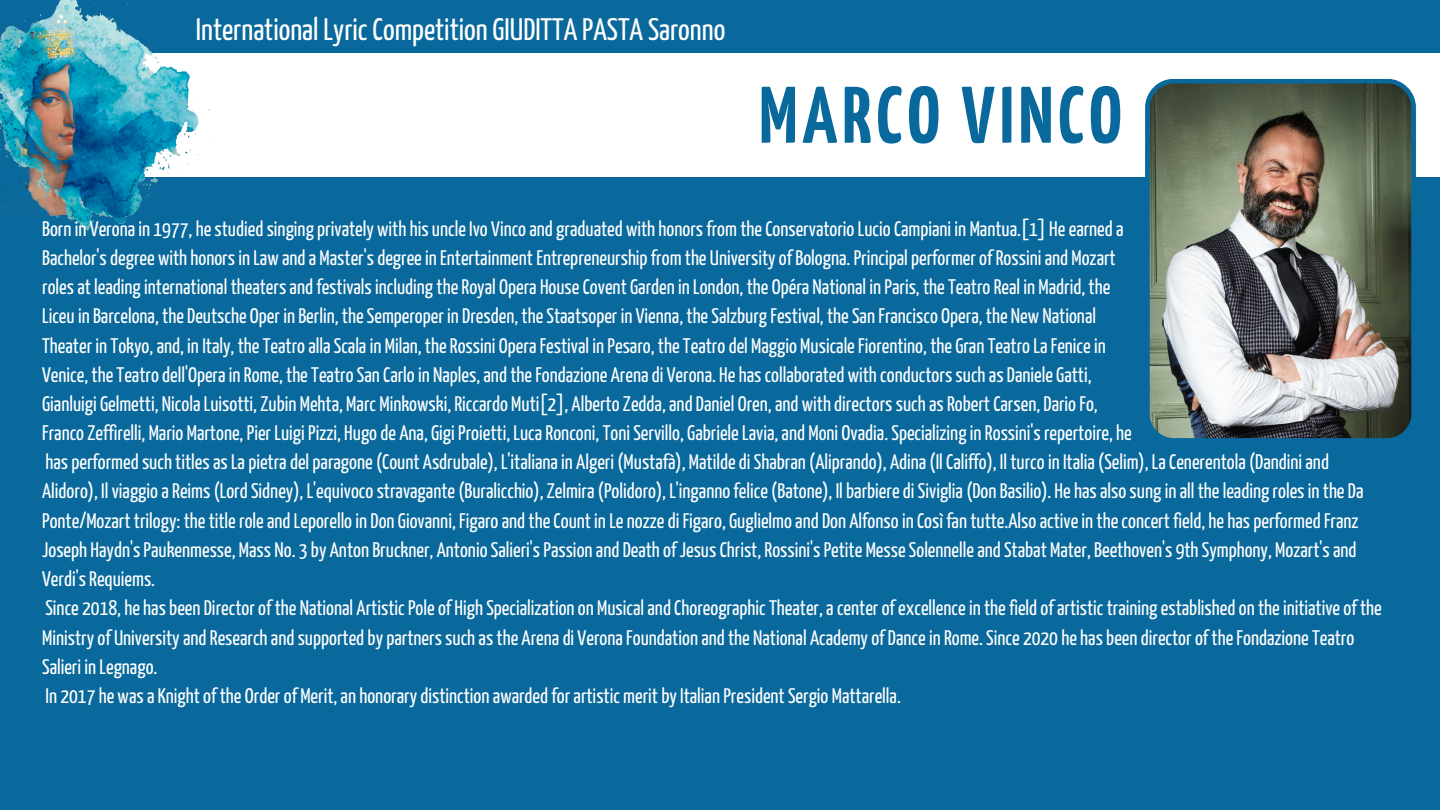
<style>
.page{position:relative;width:1440px;height:810px;background:#0a699c}
.page>*{position:absolute;margin:0;border:0;box-sizing:border-box;transform-origin:0 0}
.t1{font:700 80px "Yanone Kaffeesatz";letter-spacing:.06em;color:#0a699c}
.t2{font:31px "Yanone Kaffeesatz";color:#fff}
.t3{font:21px/29.2px "Yanone Kaffeesatz";color:#fff}
</style>
<div class="page">
<div style="left:0;top:53px;width:1440px;height:124px;background:#fff"></div>
<img style="left:1145px;top:79px;width:271px;height:360px">
<img style="left:0;top:0;width:210px;height:238px">
<h2 class="t2" style="left:196px;top:18px;width:531px">International Lyric Competition GIUDITTA PASTA Saronno</h2>
<p class="t1" style="left:759px;top:84px;width:364px">MARCO VINCO</p>
<p class="t3" style="left:42px;top:215px;width:1091px">Born in Verona in 1977, he studied singing privately with his uncle Ivo Vinco and graduated with honors from the Conservatorio Lucio Campiani in Mantua.[1] He earned a Bachelor's degree with honors in Law and a Master's degree in Entertainment Entrepreneurship from the University of Bologna. Principal performer of Rossini and Mozart roles at leading international theaters and festivals including the Royal Opera House Covent Garden in London, the Opéra National in Paris, the Teatro Real in Madrid, the Liceu in Barcelona, the Deutsche Oper in Berlin, the Semperoper in Dresden, the Staatsoper in Vienna, the Salzburg Festival, the San Francisco Opera, the New National Theater in Tokyo, and, in Italy, the Teatro alla Scala in Milan, the Rossini Opera Festival in Pesaro, the Teatro del Maggio Musicale Fiorentino, the Gran Teatro La Fenice in Venice, the Teatro dell'Opera in Rome, the Teatro San Carlo in Naples, and the Fondazione Arena di Verona. He has collaborated with conductors such as Daniele Gatti, Gianluigi Gelmetti, Nicola Luisotti, Zubin Mehta, Marc Minkowski, Riccardo Muti[2], Alberto Zedda, and Daniel Oren, and with directors such as Robert Carsen, Dario Fo, Franco Zeffirelli, Mario Martone, Pier Luigi Pizzi, Hugo de Ana, Gigi Proietti, Luca Ronconi, Toni Servillo, Gabriele Lavia, and Moni Ovadia. Specializing in Rossini's repertoire, he</p>
<p class="t3" style="left:42px;top:449px;width:1323px">has performed such titles as La pietra del paragone (Count Asdrubale), L'italiana in Algeri (Mustafà), Matilde di Shabran (Aliprando), Adina (Il Califfo), Il turco in Italia (Selim), La Cenerentola (Dandini and Alidoro), Il viaggio a Reims (Lord Sidney), L'equivoco stravagante (Buralicchio), Zelmira (Polidoro), L'inganno felice (Batone), Il barbiere di Siviglia (Don Basilio). He has also sung in all the leading roles in the Da Ponte/Mozart trilogy: the title role and Leporello in Don Giovanni, Figaro and the Count in Le nozze di Figaro, Guglielmo and Don Alfonso in Così fan tutte.Also active in the concert field, he has performed Franz Joseph Haydn's Paukenmesse, Mass No. 3 by Anton Bruckner, Antonio Salieri's Passion and Death of Jesus Christ, Rossini's Petite Messe Solennelle and Stabat Mater, Beethoven's 9th Symphony, Mozart's and Verdi's Requiems.</p>
<p class="t3" style="left:42px;top:595px;width:1341px">Since 2018, he has been Director of the National Artistic Pole of High Specialization on Musical and Choreographic Theater, a center ofexcellence in the field ofartistic training established on the initiative of the<br>Ministry of University and Research and supported by partners such as the Arena di Verona Foundation and the National Academy of Dance in Rome. Since 2020 he has been director of the Fondazione Teatro<br>Salieri in Legnago.</p>
<p class="t3" style="left:45px;top:683px;width:857px">In 2017 he was a Knight of the Order of Merit, an honorary distinction awarded for artistic merit by Italian President Sergio Mattarella.</p>
</div>
